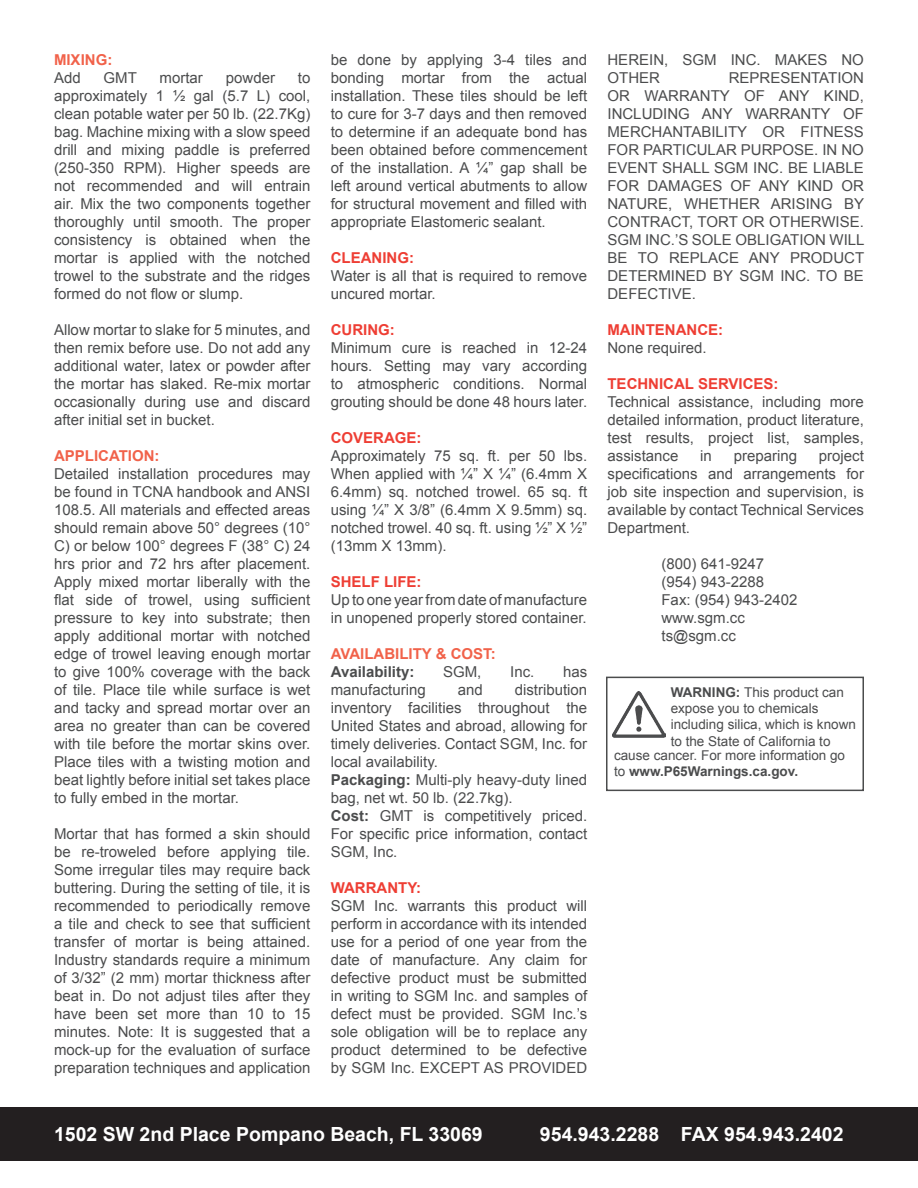
<style>
.page{position:relative;width:918px;height:1188px;background:#fff}
.page>*{position:absolute;margin:0;border:0;box-sizing:border-box;transform-origin:0 0}
.t1{font:700 19.5px "Arial";color:#fff}
.t2{font:15px/18px "Arial";color:#4b4c4d;text-align:justify}
.t3{font:700 15px "Arial";color:#ee3e34}
.t4{font:700 15px "Arial";color:#f1624a}
.t5{font:700 15px "Arial";color:#4b4c4d}
.t6{font:13.5px/16.2px "Arial";color:#4b4c4d}
.s1{font-weight:700}
</style>
<div class="page">
<div style="left:0;top:1107px;width:918px;height:54px;background:#231f20"></div>
<img style="left:613px;top:691px;width:52px;height:46px">
<div style="left:606px;top:677px;width:258px;height:114px;border:2px solid #4b4c4d"></div>
<p class="t4" style="left:54px;top:50px;width:60px">MIXING:</p>
<p class="t2" style="left:54px;top:69px;width:28px">Add</p>
<p class="t2" style="left:104px;top:69px;width:35px">GMT</p>
<p class="t2" style="left:160px;top:69px;width:45px">mortar</p>
<p class="t2" style="left:226px;top:69px;width:51px">powder</p>
<p class="t2" style="left:54px;top:69px;width:258px;text-indent:244px">to approximately 1 ½ gal (5.7 L) cool, clean potable water per 50 lb. (22.7Kg) bag. Machine mixing with a slow speed drill and mixing paddle is preferred (250-350 RPM). Higher speeds are not recommended and will entrain air. Mix the two components together thoroughly until smooth. The proper consistency is obtained when the mortar is applied with the notched trowel to the substrate and the ridges formed do not flow or slump.</p>
<p class="t2" style="left:54px;top:321px;width:258px">Allow mortar to slake for 5 minutes, and then remix before use. Do not add any additional water, latex or powder after the mortar has slaked. Re-mix mortar occasionally during use and discard after initial set in bucket.</p>
<p class="t4" style="left:54px;top:446px;width:107px">APPLICATION:</p>
<p class="t2" style="left:54px;top:465px;width:258px">Detailed installation procedures may be found in TCNA handbook and ANSI 108.5. All materials and effected areas should remain above 50° degrees (10° C) or below 100° degrees F (38° C) 24 hrs prior and 72 hrs after placement.<br>Apply mixed mortar liberally with the flat side of trowel, using sufficient pressure to key into substrate; then apply additional mortar with notched edge of trowel leaving enough mortar to give 100% coverage with the back of tile. Place tile while surface is wet and tacky and spread mortar over an area no greater than can be covered with tile before the mortar skins over.<br>Place tiles with a twisting motion and beat lightly before initial set takes place to fully embed in the mortar.</p>
<p class="t2" style="left:54px;top:825px;width:258px">Mortar that has formed a skin should be re-troweled before applying tile.<br>Some irregular tiles may require back buttering. During the setting of tile, it is recommended to periodically remove a tile and check to see that sufficient transfer of mortar is being attained.<br>Industry standards require a minimum of 3/32” (2 mm) mortar thickness after beat in. Do not adjust tiles after they have been set more than 10 to 15 minutes. Note: It is suggested that a mock-up for the evaluation of surface preparation techniques and application</p>
<p class="t2" style="left:331px;top:51px;width:258px">be done by applying 3-4 tiles and bonding mortar from the actual installation. These tiles should be left to cure for 3-7 days and then removed to determine if an adequate bond has been obtained before commencement of the installation. A ¼” gap shall be left around vertical abutments to allow for structural movement and filled with appropriate Elastomeric sealant.</p>
<p class="t3" style="left:331px;top:248px;width:85px">CLEANING:</p>
<p class="t2" style="left:331px;top:267px;width:258px">Water is all that is required to remove uncured mortar.</p>
<p class="t3" style="left:331px;top:320px;width:66px">CURING:</p>
<p class="t2" style="left:331px;top:339px;width:258px">Minimum cure is reached in 12-24 hours. Setting may vary according to atmospheric conditions. Normal grouting should be done 48 hours later.</p>
<p class="t3" style="left:331px;top:428px;width:92px">COVERAGE:</p>
<p class="t2" style="left:331px;top:447px;width:258px">Approximately 75 sq. ft. per 50 lbs.<br>When applied with ¼” X ¼” (6.4mm X 6.4mm) sq. notched trowel. 65 sq. ft using ¼” X 3/8” (6.4mm X 9.5mm) sq. notched trowel. 40 sq. ft. using ½” X ½” (13mm X 13mm).</p>
<p class="t3" style="left:331px;top:572px;width:92px">SHELF LIFE:</p>
<p class="t2" style="left:331px;top:591px;width:258px">Up to one year from date of manufacture in unopened properly stored container.</p>
<p class="t4" style="left:331px;top:644px;width:166px">AVAILABILITY &amp; COST:</p>
<p class="t5" style="left:331px;top:662px;width:85px">Availability:</p>
<p class="t2" style="left:443px;top:663px;width:40px">SGM,</p>
<p class="t2" style="left:510px;top:663px;width:26px">Inc.</p>
<p class="t2" style="left:563px;top:663px;width:26px">has</p>
<p class="t2" style="left:331px;top:681px;width:97px">manufacturing</p>
<p class="t2" style="left:458px;top:681px;width:27px">and</p>
<p class="t2" style="left:331px;top:681px;width:258px;text-indent:184px">distribution inventory facilities throughout the United States and abroad, allowing for timely deliveries. Contact SGM, Inc. for local availability.</p>
<p class="t2" style="left:331px;top:771px;width:258px"><span class="s1">Packaging:</span> Multi-ply heavy-duty lined bag, net wt. 50 lb. (22.7kg).</p>
<p class="t2" style="left:331px;top:807px;width:258px"><span class="s1">Cost:</span> GMT is competitively priced.<br>For specific price information, contact SGM, Inc.</p>
<p class="t3" style="left:331px;top:878px;width:92px">WARRANTY:</p>
<p class="t2" style="left:331px;top:897px;width:258px">SGM Inc. warrants this product will perform in accordance with its intended use for a period of one year from the date of manufacture. Any claim for defective product must be submitted in writing to SGM Inc. and samples of defect must be provided. SGM Inc.’s sole obligation will be to replace any product determined to be defective by SGM Inc. EXCEPT AS PROVIDED</p>
<p class="t2" style="left:608px;top:51px;width:258px">HEREIN, SGM INC. MAKES NO<br>OTHER</p>
<p class="t2" style="left:608px;top:69px;width:259px;text-indent:121px">REPRESENTATION OR WARRANTY OF ANY KIND, INCLUDING ANY WARRANTY OF MERCHANTABILITY OR FITNESS FOR PARTICULAR PURPOSE. IN NO EVENT SHALL SGM INC. BE LIABLE FOR DAMAGES OF ANY KIND OR NATURE, WHETHER ARISING BY CONTRACT, TORT OR OTHERWISE.<br>SGM INC.’S SOLE OBLIGATION WILL BE TO REPLACE ANY PRODUCT DETERMINED BY SGM INC. TO BE DEFECTIVE.</p>
<p class="t3" style="left:608px;top:320px;width:117px">MAINTENANCE:</p>
<p class="t2" style="left:608px;top:339px;width:101px">None required.</p>
<p class="t3" style="left:608px;top:374px;width:173px">TECHNICAL SERVICES:</p>
<p class="t2" style="left:608px;top:393px;width:258px">Technical assistance, including more detailed information, product literature, test results, project list, samples, assistance</p>
<p class="t2" style="left:608px;top:447px;width:258px;text-indent:211px">project specifications and arrangements for job site inspection and supervision, is available by contact Technical Services Department.</p>
<p class="t2" style="left:662px;top:555px;width:104px">(800) 641-9247</p>
<p class="t2" style="left:662px;top:573px;width:104px">(954) 943-2288</p>
<p class="t2" style="left:662px;top:591px;width:137px">Fax: (954) 943-2402</p>
<p class="t2" style="left:662px;top:609px;width:85px">www.sgm.cc</p>
<p class="t2" style="left:662px;top:627px;width:76px">ts@sgm.cc</p>
<p class="t2" style="left:700px;top:447px;width:13px">in</p>
<p class="t2" style="left:734px;top:447px;width:65px">preparing</p>
<p class="t6" style="left:671px;top:684px;width:187px"><span class="s1">WARNING:</span> This product can expose you to chemicals including silica, which is known to the State of California to</p>
<p class="t6" style="left:614px;top:747px;width:233px">cause cancer. For more information go to <span class="s1">www.P65Warnings.ca.gov.</span></p>
<p class="t1" style="left:54px;top:1121px;width:430px">1502 SW 2nd Place Pompano Beach, FL 33069</p>
<p class="t1" style="left:540px;top:1121px;width:305px">954.943.2288 FAX 954.943.2402</p>
</div>
